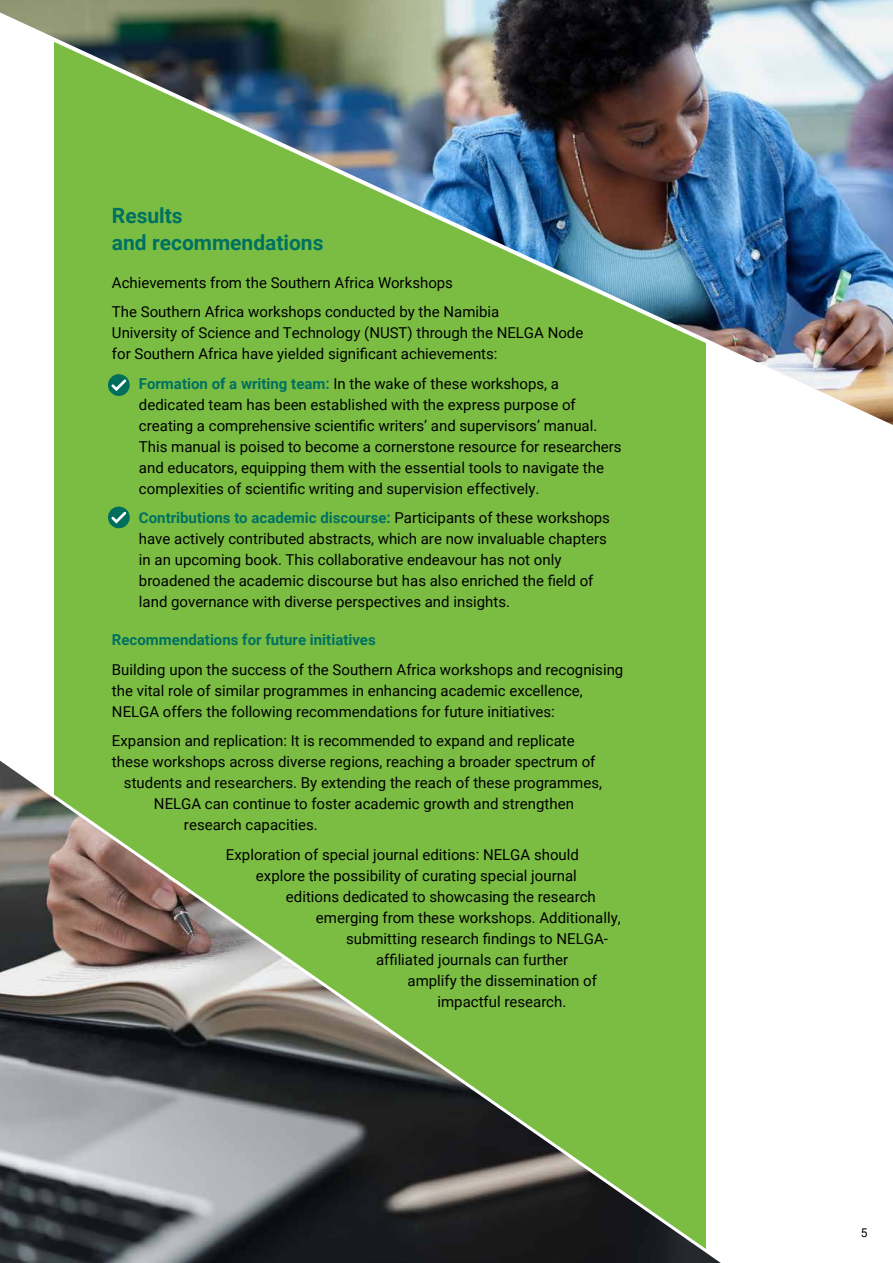
<style>
.page{position:relative;width:893px;height:1263px;background:#fff}
.page>*{position:absolute;margin:0;border:0;box-sizing:border-box;transform-origin:0 0}
.t1{font:700 21px/27px "Roboto";color:#007161}
.t2{font:15px/21px "Roboto";color:#000}
.t3{font:700 15px "Roboto";color:#007161}
.t4{font:12px "Roboto";color:#000}
.s1{font-weight:700;color:#007161}
</style>
<div class="page">
<div style="left:54px;top:0;width:652px;height:1263px;background:#7bbd42"></div>
<img style="left:0;top:0;width:893px;height:425px">
<svg style="left:0;top:760px;width:721px;height:503px"></svg>
<svg style="left:108px;top:374px;width:22px;height:22px"></svg>
<svg style="left:111px;top:379px;width:15px;height:12px"></svg>
<div style="left:108px;top:507px;width:22px;height:21px;background:#006e5d;border-radius:50%"></div>
<svg style="left:111px;top:512px;width:15px;height:12px"></svg>
<h1 class="t1" style="left:112px;top:201px;width:213px">Results<br>and recommendations</h1>
<p class="t2" style="left:112px;top:267px;width:389px;line-height:29.5px">Achievements from the Southern Africa Workshops<br>The Southern Africa workshops conducted by the Namibia</p>
<p class="t2" style="left:112px;top:322px;width:473px">University of Science and Technology (NUST) through the NELGA Node for Southern Africa have yielded significant achievements:</p>
<p class="t2" style="left:139px;top:372px;width:484px;text-indent:-27px"><span class="s1">1. Formation of a writing team:</span> In the wake of these workshops, a dedicated team has been established with the express purpose of creating a comprehensive scientific writers’ and supervisors’ manual.<br>This manual is poised to become a cornerstone resource for researchers and educators, equipping them with the essential tools to navigate the complexities of scientific writing and supervision effectively.</p>
<p class="t2" style="left:139px;top:507px;width:473px;text-indent:-27px"><span class="s1">2. Contributions to academic discourse:</span> Participants of these workshops have actively contributed abstracts, which are now invaluable chapters in an upcoming book. This collaborative endeavour has not only broadened the academic discourse but has also enriched the field of land governance with diverse perspectives and insights.</p>
<p class="t3" style="left:112px;top:629px;width:265px">Recommendations for future initiatives</p>
<p class="t2" style="left:112px;top:658px;width:513px">Building upon the success of the Southern Africa workshops and recognising the vital role of similar programmes in enhancing academic excellence,<br>NELGA offers the following recommendations for future initiatives:</p>
<p class="t2" style="left:112px;top:730px;width:464px">Expansion and replication: It is recommended to expand and replicate</p>
<p class="t2" style="left:112px;top:751px;width:485px">these workshops across diverse regions, reaching a broader spectrum of</p>
<p class="t2" style="left:124px;top:772px;width:480px">students and researchers. By extending the reach of these programmes,</p>
<p class="t2" style="left:154px;top:793px;width:421px">NELGA can continue to foster academic growth and strengthen</p>
<p class="t2" style="left:184px;top:814px;width:135px">research capacities.</p>
<p class="t2" style="left:226px;top:843px;width:354px">Exploration of special journal editions: NELGA should</p>
<p class="t2" style="left:256px;top:864px;width:322px">explore the possibility of curating special journal</p>
<p class="t2" style="left:286px;top:885px;width:311px">editions dedicated to showcasing the research</p>
<p class="t2" style="left:316px;top:906px;width:306px">emerging from these workshops. Additionally,</p>
<p class="t2" style="left:346px;top:927px;width:263px">submitting research findings to NELGA-</p>
<p class="t2" style="left:376px;top:948px;width:194px">affiliated journals can further</p>
<p class="t2" style="left:407px;top:969px;width:191px">amplify the dissemination of</p>
<p class="t2" style="left:437px;top:990px;width:130px">impactful research.</p>
<p class="t4" style="left:861px;top:1224px;width:8px">5</p>
</div>
